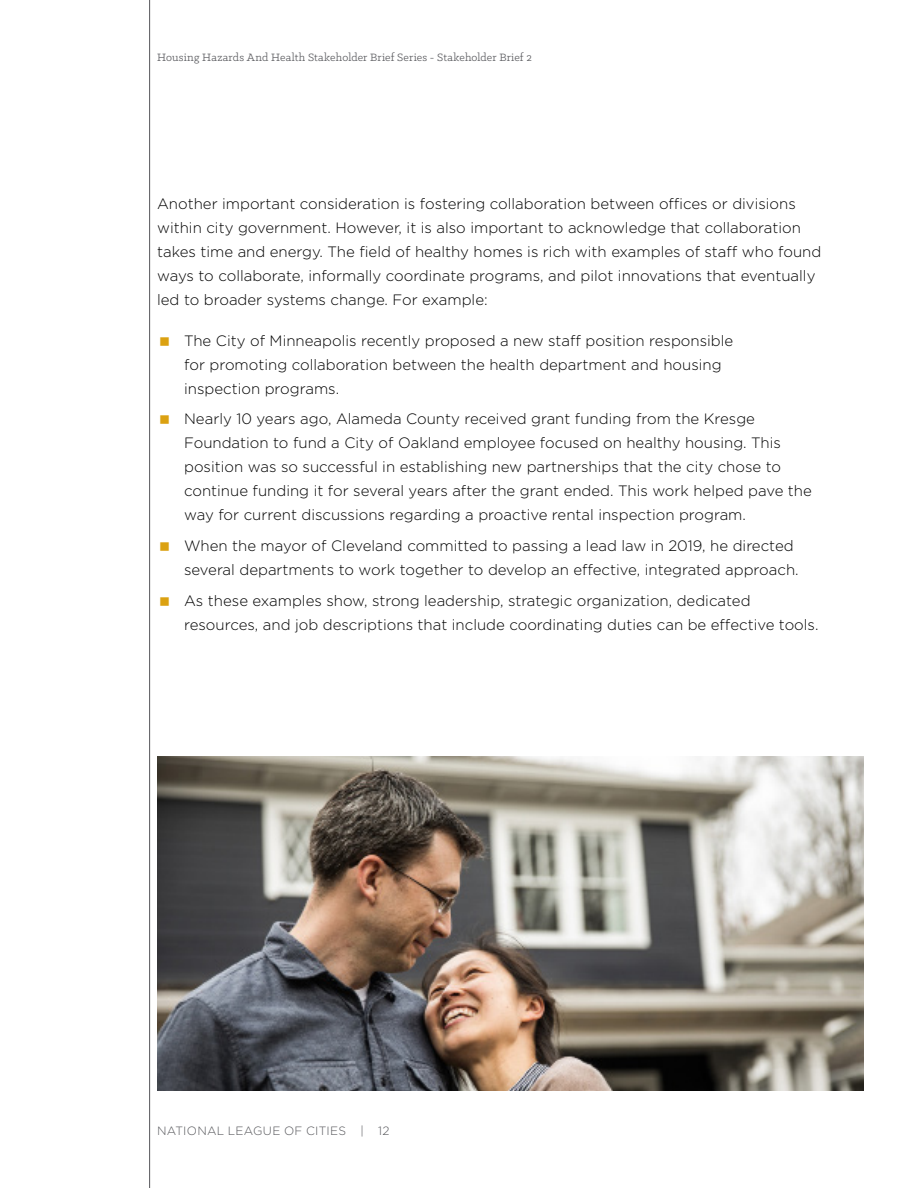
<style>
.page{position:relative;width:918px;height:1188px;background:#fff}
.page>*{position:absolute;margin:0;border:0;box-sizing:border-box;transform-origin:0 0}
.t1{font:300 15px/24px "Gotham";color:#000}
.t2{font:12px "Klinic Slab";letter-spacing:.01em;color:#55565a}
.t3{font:300 12px "Gotham";letter-spacing:.02em;color:#55565a}
</style>
<div class="page">
<hr style="left:149px;top:0;width:1px;height:1188px;background:#55565a">
<img style="left:157px;top:756px;width:707px;height:335px">
<p class="t2" style="left:157px;top:50px;width:376px">Housing Hazards And Health Stakeholder Brief Series - Stakeholder Brief 2</p>
<p class="t1" style="left:157px;top:191px;width:666px">Another important consideration is fostering collaboration between offices or divisions within city government. However, it is also important to acknowledge that collaboration takes time and energy. The field of healthy homes is rich with examples of staff who found ways to collaborate, informally coordinate programs, and pilot innovations that eventually led to broader systems change. For example:</p>
<p class="t1" style="left:184px;top:328px;width:551px">The City of Minneapolis recently proposed a new staff position responsible for promoting collaboration between the health department and housing inspection programs.</p>
<p class="t1" style="left:184px;top:407px;width:629px">Nearly 10 years ago, Alameda County received grant funding from the Kresge Foundation to fund a City of Oakland employee focused on healthy housing. This position was so successful in establishing new partnerships that the city chose to continue funding it for several years after the grant ended. This work helped pave the way for current discussions regarding a proactive rental inspection program.</p>
<p class="t1" style="left:184px;top:533px;width:616px">When the mayor of Cleveland committed to passing a lead law in 2019, he directed several departments to work together to develop an effective, integrated approach.</p>
<p class="t1" style="left:184px;top:588px;width:636px">As these examples show, strong leadership, strategic organization, dedicated resources, and job descriptions that include coordinating duties can be effective tools.</p>
<p class="t3" style="left:157px;top:1123px;width:234px">NATIONAL LEAGUE OF CITIES | 12</p>
</div>
